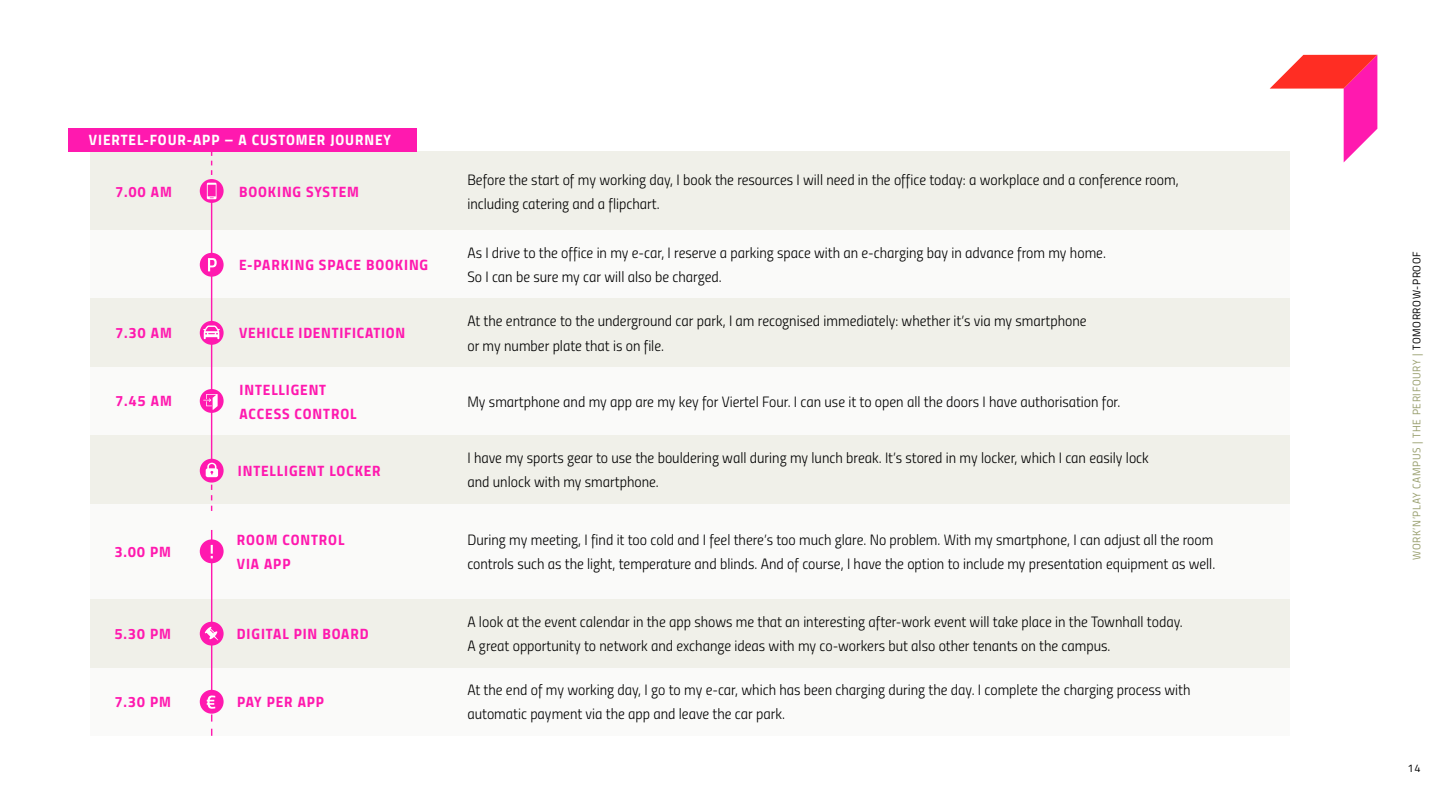
<style>
.page{position:relative;width:1440px;height:811px;background:#fff}
.page>*{position:absolute;margin:0;border:0;box-sizing:border-box;transform-origin:0 0}
.t1{font:15px/24px "Titillium Light Upright";color:#000}
.t2{font:15px/24px "Titillium Bold Upright";letter-spacing:.06em;color:#ff19af}
.t3{font:15px "Titillium Bold Upright";letter-spacing:.06em;color:#fff}
.t4{font:11px "Titillium Regular Upright";letter-spacing:.06em;color:#989e6d}
.t5{font:11px "Titillium Regular Upright";color:#000}
.s1{color:#000}
</style>
<div class="page">
<div style="left:90px;top:151px;width:1200px;height:79px;background:#f0f0e9"></div>
<div style="left:90px;top:230px;width:1200px;height:68px;background:#fafaf9"></div>
<div style="left:90px;top:367px;width:1200px;height:68px;background:#fafaf9"></div>
<div style="left:90px;top:503px;width:1200px;height:96px;background:#fafaf9"></div>
<div style="left:90px;top:667px;width:1200px;height:68px;background:#fafaf9"></div>
<div style="left:90px;top:298px;width:1200px;height:69px;background:#f0f0e9"></div>
<div style="left:90px;top:435px;width:1200px;height:68px;background:#f0f0e9"></div>
<div style="left:90px;top:599px;width:1200px;height:68px;background:#f0f0e9"></div>
<div style="left:68px;top:128px;width:349px;height:23px;background:#ff19af"></div>
<svg style="left:211px;top:151px;width:1px;height:24px"></svg>
<svg style="left:211px;top:714px;width:1px;height:21px"></svg>
<svg style="left:211px;top:484px;width:1px;height:26px"></svg>
<hr style="left:211px;top:529px;width:1px;height:167px;background:#ff19af">
<hr style="left:211px;top:197px;width:1px;height:263px;background:#ff19af">
<svg style="left:200px;top:179px;width:24px;height:24px"></svg>
<svg style="left:207px;top:183px;width:10px;height:16px"></svg>
<div style="left:200px;top:253px;width:24px;height:23px;background:#ff19af;border-radius:50%"></div>
<svg style="left:208px;top:258px;width:9px;height:13px"></svg>
<div style="left:200px;top:539px;width:24px;height:24px;background:#ff19af;border-radius:50%"></div>
<svg style="left:211px;top:544px;width:2px;height:14px"></svg>
<div style="left:200px;top:689px;width:24px;height:24px;background:#ff19af;border-radius:50%"></div>
<svg style="left:207px;top:695px;width:8px;height:13px"></svg>
<div style="left:200px;top:321px;width:24px;height:23px;background:#ff19af;border-radius:50%"></div>
<svg style="left:203px;top:325px;width:17px;height:14px"></svg>
<div style="left:200px;top:389px;width:24px;height:23px;background:#ff19af;border-radius:50%"></div>
<svg style="left:203px;top:394px;width:15px;height:15px"></svg>
<svg style="left:200px;top:458px;width:24px;height:24px"></svg>
<svg style="left:206px;top:462px;width:12px;height:15px"></svg>
<div style="left:200px;top:621px;width:24px;height:24px;background:#ff19af;border-radius:50%"></div>
<svg style="left:204px;top:626px;width:14px;height:14px"></svg>
<svg style="left:1270px;top:55px;width:107px;height:107px"></svg>
<p class="t3" style="left:89px;top:128px;width:304px">VIERTEL-FOUR-APP – A CUSTOMER JOURNEY</p>
<p class="t2" style="left:115px;top:178px;width:58px">7.00 AM</p>
<p class="t2" style="left:115px;top:320px;width:58px">7.30 AM</p>
<p class="t2" style="left:115px;top:388px;width:58px">7.45 AM</p>
<p class="t2" style="left:114px;top:538px;width:58px">3.00 PM</p>
<p class="t2" style="left:114px;top:620px;width:58px">5.30 PM</p>
<p class="t2" style="left:114px;top:688px;width:58px">7.30 PM</p>
<p class="t2" style="left:239px;top:178px;width:121px">BOOKING SYSTEM</p>
<p class="t2" style="left:239px;top:252px;width:191px">E-PARKING SPACE BOOKING</p>
<p class="t2" style="left:239px;top:320px;width:168px">VEHICLE IDENTIFICATION</p>
<p class="t2" style="left:240px;top:376px;width:118px">INTELLIGENT<br>ACCESS CONTROL</p>
<p class="t2" style="left:238px;top:457px;width:144px">INTELLIGENT LOCKER</p>
<p class="t2" style="left:237px;top:526px;width:109px">ROOM CONTROL<br>VIA APP</p>
<p class="t2" style="left:237px;top:620px;width:133px">DIGITAL PIN BOARD</p>
<p class="t2" style="left:237px;top:688px;width:89px">PAY PER APP</p>
<p class="t1" style="left:467px;top:166px;width:713px">Before the start of my working day, I book the resources I will need in the office today: a workplace and a conference room, including catering and a flipchart.</p>
<p class="t1" style="left:467px;top:240px;width:640px">As I drive to the office in my e-car, I reserve a parking space with an e-charging bay in advance from my home.<br>So I can be sure my car will also be charged.</p>
<p class="t4" style="left:1409px;top:560px;width:310px;rotate:-90deg">WORK’N’PLAY CAMPUS | THE PERIFOURY | <span class="s1">TOMORROW-PROOF</span></p>
<p class="t1" style="left:467px;top:308px;width:621px">At the entrance to the underground car park, I am recognised immediately: whether it’s via my smartphone or my number plate that is on file.</p>
<p class="t1" style="left:467px;top:388px;width:655px">My smartphone and my app are my key for Viertel Four. I can use it to open all the doors I have authorisation for.</p>
<p class="t1" style="left:467px;top:444px;width:683px">I have my sports gear to use the bouldering wall during my lunch break. It’s stored in my locker, which I can easily lock and unlock with my smartphone.</p>
<p class="t1" style="left:467px;top:526px;width:749px">During my meeting, I find it too cold and I feel there’s too much glare. No problem. With my smartphone, I can adjust all the room controls such as the light, temperature and blinds. And of course, I have the option to include my presentation equipment as well.</p>
<p class="t1" style="left:467px;top:609px;width:717px">A look at the event calendar in the app shows me that an interesting after-work event will take place in the Townhall today.<br>A great opportunity to network and exchange ideas with my co-workers but also other tenants on the campus.</p>
<p class="t1" style="left:467px;top:677px;width:725px">At the end of my working day, I go to my e-car, which has been charging during the day. I complete the charging process with automatic payment via the app and leave the car park.</p>
<p class="t5" style="left:1408px;top:759px;width:14px">14</p>
</div>
